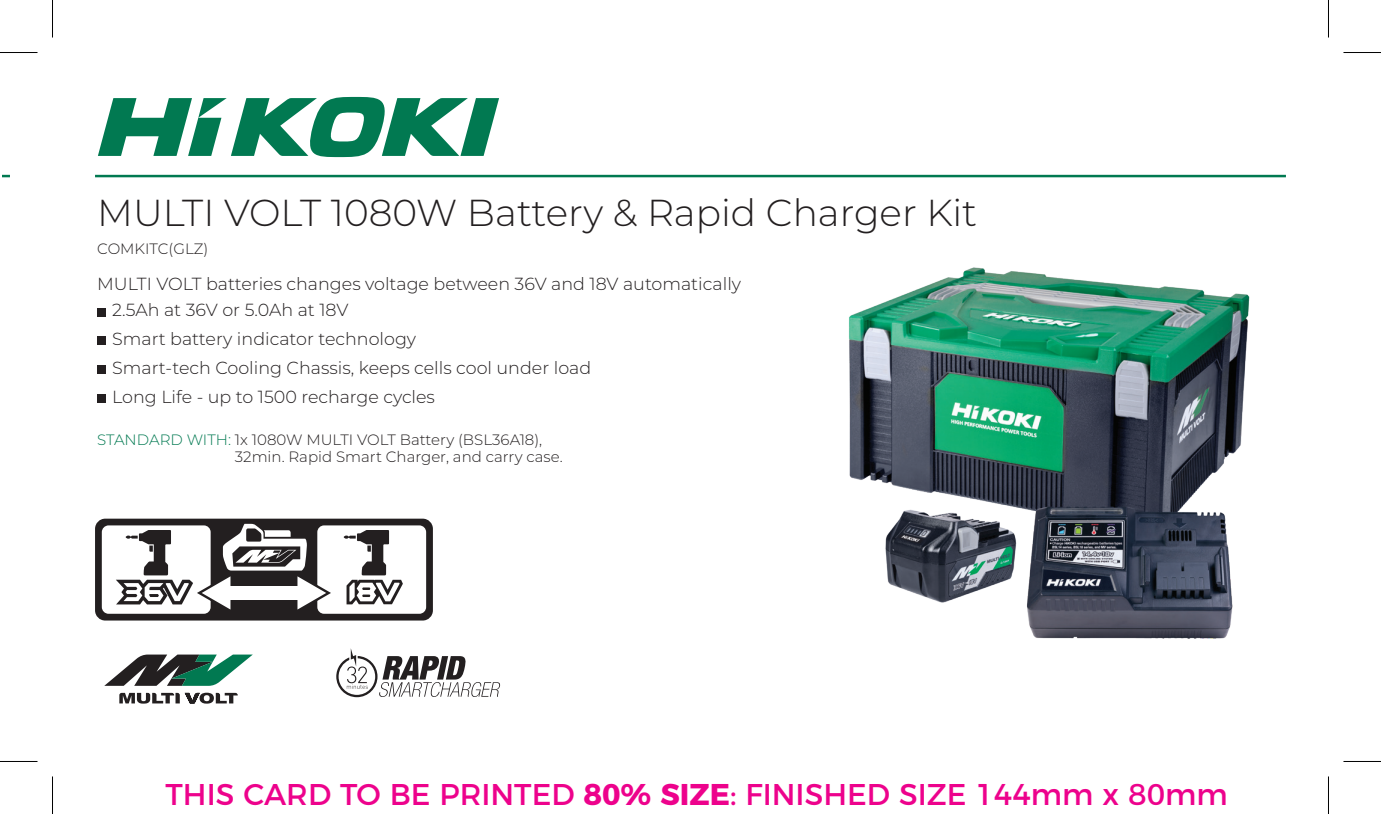
<style>
.page{position:relative;width:1381px;height:814px;background:#fff}
.page>*{position:absolute;margin:0;border:0;box-sizing:border-box;transform-origin:0 0}
.t1{font:300 37.5px "Montserrat";color:#231f20}
.t2{font:30px "Montserrat";color:#ed028c}
.t3{font:300 17.5px/28.8px "Montserrat";color:#231f20}
.t4{font:300 15px/17.5px "Montserrat";color:#231f20}
.s1{color:#017951}
.s2{font-weight:700}
</style>
<div class="page">
<svg style="left:98px;top:97px;width:401px;height:60px"></svg>
<hr style="left:95px;top:175px;width:1191px;height:2px;background:#017951">
<svg style="left:3px;top:175px;width:7px;height:2px"></svg>
<div style="left:97px;top:308px;width:9px;height:8px;background:#231f20"></div>
<div style="left:97px;top:337px;width:9px;height:8px;background:#231f20"></div>
<div style="left:97px;top:365px;width:9px;height:9px;background:#231f20"></div>
<div style="left:97px;top:394px;width:9px;height:9px;background:#231f20"></div>
<svg style="left:104px;top:654px;width:149px;height:32px"></svg>
<svg style="left:119px;top:692px;width:119px;height:11px"></svg>
<svg style="left:336px;top:648px;width:164px;height:49px"></svg>
<div style="left:95px;top:518px;width:338px;height:102px;background:#231f20;border-radius:10px"></div>
<div style="left:317px;top:525px;width:109px;height:89px;background:#fff;border-radius:7px"></div>
<div style="left:102px;top:525px;width:109px;height:89px;background:#fff;border-radius:7px"></div>
<svg style="left:116px;top:524px;width:220px;height:90px"></svg>
<svg style="left:344px;top:530px;width:59px;height:74px"></svg>
<img style="left:743px;top:174px;width:543px;height:465px">
<hr style="left:0;top:52px;width:38px;height:1px;background:#000">
<hr style="left:1343px;top:52px;width:38px;height:1px;background:#000">
<hr style="left:0;top:761px;width:38px;height:1px;background:#000">
<hr style="left:1343px;top:761px;width:38px;height:1px;background:#000">
<hr style="left:52px;top:0;width:1px;height:38px;background:#000">
<hr style="left:52px;top:776px;width:1px;height:38px;background:#000">
<hr style="left:1328px;top:0;width:1px;height:38px;background:#000">
<hr style="left:1328px;top:776px;width:1px;height:38px;background:#000">
<h1 class="t1" style="left:97px;top:187px;width:881px">MULTI VOLT 1080W Battery &amp; Rapid Charger Kit</h1>
<p class="t4" style="left:97px;top:240px;width:113px">COMKITC(GLZ)</p>
<p class="t3" style="left:112px;top:270px;width:630px;line-height:26.2px;text-indent:-15px">MULTI VOLT batteries changes voltage between 36V and 18V automatically<br>2.5Ah at 36V or 5.0Ah at 18V</p>
<p class="t3" style="left:112px;top:324px;width:480px">Smart battery indicator technology<br>Smart-tech Cooling Chassis, keeps cells cool under load<br>Long Life - up to 1500 recharge cycles</p>
<p class="t4" style="left:235px;top:430px;width:329px;text-indent:-138px"><span class="s1">STANDARD WITH:</span> 1x 1080W MULTI VOLT Battery (BSL36A18),<br>32min. Rapid Smart Charger, and carry case.</p>
<h2 class="t2" style="left:166px;top:770px;width:1063px">THIS CARD TO BE PRINTED <span class="s2">80% SIZE</span>: FINISHED SIZE 144mm x 80mm</h2>
</div>
